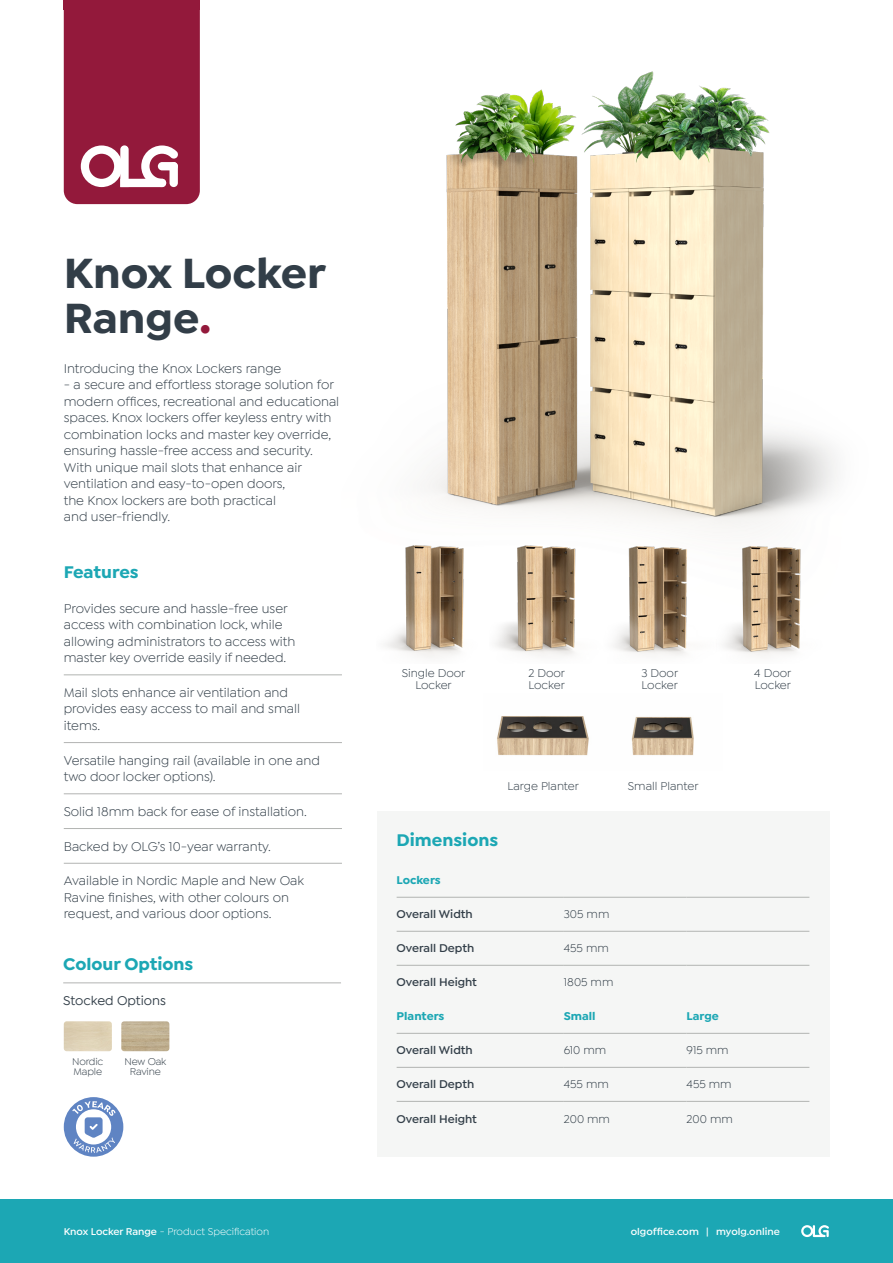
<style>
.page{position:relative;width:893px;height:1263px;background:#fff}
.page>*{position:absolute;margin:0;border:0;box-sizing:border-box;transform-origin:0 0}
.t1{font:700 45px/45px "Isidora Sans";color:#323e48}
.t2{font:700 18px "Isidora Sans";color:#1ca7b4}
.t3{font:13.5px/16.5px "Isidora Sans";color:#323e48}
.t4{font:500 13.5px "Isidora Sans";color:#323e48}
.t5{font:12px/12px "Isidora Sans";color:#323e48}
.t6{font:600 12px "Isidora Sans";color:#323e48}
.t7{font:700 12px "Isidora Sans";color:#1ca7b4}
.t8{font:10.5px "Isidora Sans";color:#fff}
.t9{font:600 10.5px "Isidora Sans";color:#fff}
.t10{font:10.5px/9.9px "Isidora Sans";letter-spacing:-.015em;color:#323e48}
.s1{color:#93193b}
.s2{font-weight:600}
</style>
<div class="page">
<img style="left:427px;top:71px;width:410px;height:457px">
<div style="left:377px;top:811px;width:452px;height:346px;background:#f5f6f5"></div>
<hr style="left:64px;top:742px;width:278px;height:1px;background:#b2b4b2">
<hr style="left:64px;top:828px;width:278px;height:1px;background:#b2b4b2">
<hr style="left:64px;top:863px;width:278px;height:1px;background:#b2b4b2">
<hr style="left:64px;top:675px;width:278px;height:1px;background:#b2b4b2">
<hr style="left:64px;top:793px;width:278px;height:1px;background:#b2b4b2">
<img style="left:64px;top:1021px;width:48px;height:30px">
<img style="left:121px;top:1021px;width:48px;height:30px">
<img style="left:386px;top:545px;width:415px;height:113px">
<svg style="left:64px;top:1097px;width:59px;height:60px"></svg>
<hr style="left:397px;top:897px;width:167px;height:1px;background:#b2b4b2">
<hr style="left:564px;top:897px;width:123px;height:1px;background:#b2b4b2">
<hr style="left:687px;top:897px;width:122px;height:1px;background:#b2b4b2">
<hr style="left:397px;top:931px;width:167px;height:1px;background:#b2b4b2">
<hr style="left:564px;top:931px;width:123px;height:1px;background:#b2b4b2">
<hr style="left:687px;top:931px;width:122px;height:1px;background:#b2b4b2">
<hr style="left:397px;top:965px;width:167px;height:1px;background:#b2b4b2">
<hr style="left:564px;top:965px;width:123px;height:1px;background:#b2b4b2">
<hr style="left:687px;top:965px;width:122px;height:1px;background:#b2b4b2">
<hr style="left:397px;top:1033px;width:167px;height:1px;background:#b2b4b2">
<hr style="left:564px;top:1033px;width:123px;height:1px;background:#b2b4b2">
<hr style="left:687px;top:1033px;width:122px;height:1px;background:#b2b4b2">
<hr style="left:397px;top:1067px;width:167px;height:1px;background:#b2b4b2">
<hr style="left:564px;top:1067px;width:123px;height:1px;background:#b2b4b2">
<hr style="left:687px;top:1067px;width:122px;height:1px;background:#b2b4b2">
<hr style="left:397px;top:1101px;width:167px;height:1px;background:#b2b4b2">
<hr style="left:564px;top:1101px;width:123px;height:1px;background:#b2b4b2">
<hr style="left:687px;top:1101px;width:122px;height:1px;background:#b2b4b2">
<hr style="left:63px;top:982px;width:278px;height:1px;background:#b2b4b2">
<img style="left:497px;top:716px;width:197px;height:40px">
<div style="left:0;top:1199px;width:893px;height:64px;background:#1ca7b4"></div>
<svg style="left:801px;top:1225px;width:28px;height:12px"></svg>
<svg style="left:64px;top:0;width:136px;height:204px;background:#9b2c4b"></svg>
<p class="t1" style="left:64px;top:251px;width:264px">Knox Locker<br>Range<span class="s1">.</span></p>
<p class="t3" style="left:64px;top:360px;width:219px">Introducing the Knox Lockers range</p>
<p class="t3" style="left:64px;top:376px;width:277px">- a secure and effortless storage solution for modern offices, recreational and educational spaces. Knox lockers offer keyless entry with combination locks and master key override, ensuring hassle-free access and security.<br>With unique mail slots that enhance air ventilation and easy-to-open doors,<br>the Knox lockers are both practical<br>and user-friendly.</p>
<p class="t2" style="left:64px;top:561px;width:76px">Features</p>
<p class="t3" style="left:64px;top:600px;width:233px">Provides secure and hassle-free user access with combination lock, while allowing administrators to access with master key override easily if needed.</p>
<p class="t3" style="left:64px;top:684px;width:238px">Mail slots enhance air ventilation and provides easy access to mail and small items.</p>
<p class="t3" style="left:64px;top:752px;width:258px">Versatile hanging rail (available in one and two door locker options).</p>
<p class="t3" style="left:64px;top:803px;width:245px">Solid 18mm back for ease of installation.</p>
<p class="t3" style="left:64px;top:838px;width:209px">Backed by OLG’s 10-year warranty.</p>
<p class="t3" style="left:64px;top:872px;width:242px">Available in Nordic Maple and New Oak<br>Ravine finishes, with other colours on request, and various door options.</p>
<p class="t2" style="left:63px;top:952px;width:132px">Colour Options</p>
<p class="t4" style="left:63px;top:993px;width:104px">Stocked Options</p>
<p class="t10" style="left:72px;top:1056px;width:33px">Nordic<br>Maple</p>
<p class="t10" style="left:125px;top:1056px;width:43px;text-align:center">New Oak<br>Ravine</p>
<p class="t5" style="left:402px;top:667px;width:65px;text-align:center">Single Door<br>Locker</p>
<p class="t5" style="left:528px;top:667px;width:38px">2 Door<br>Locker</p>
<p class="t5" style="left:641px;top:667px;width:38px">3 Door<br>Locker</p>
<p class="t5" style="left:754px;top:667px;width:39px">4 Door<br>Locker</p>
<p class="t5" style="left:507px;top:780px;width:73px">Large Planter</p>
<p class="t5" style="left:628px;top:780px;width:72px">Small Planter</p>
<p class="t2" style="left:397px;top:829px;width:103px">Dimensions</p>
<p class="t7" style="left:397px;top:873px;width:46px">Lockers</p>
<p class="t6" style="left:397px;top:907px;width:78px">Overall Width</p>
<p class="t5" style="left:564px;top:908px;width:47px">305 mm</p>
<p class="t6" style="left:397px;top:941px;width:79px">Overall Depth</p>
<p class="t5" style="left:564px;top:942px;width:47px">455 mm</p>
<p class="t6" style="left:397px;top:975px;width:82px">Overall Height</p>
<p class="t5" style="left:564px;top:976px;width:51px">1805 mm</p>
<p class="t7" style="left:397px;top:1009px;width:49px">Planters</p>
<p class="t7" style="left:564px;top:1009px;width:33px">Small</p>
<p class="t7" style="left:687px;top:1009px;width:34px">Large</p>
<p class="t6" style="left:397px;top:1043px;width:78px">Overall Width</p>
<p class="t5" style="left:564px;top:1044px;width:44px">610 mm</p>
<p class="t5" style="left:687px;top:1044px;width:44px">915 mm</p>
<p class="t6" style="left:397px;top:1077px;width:79px">Overall Depth</p>
<p class="t5" style="left:564px;top:1078px;width:47px">455 mm</p>
<p class="t5" style="left:687px;top:1078px;width:47px">455 mm</p>
<p class="t6" style="left:397px;top:1111px;width:82px">Overall Height</p>
<p class="t5" style="left:564px;top:1112px;width:48px">200 mm</p>
<p class="t5" style="left:687px;top:1112px;width:48px">200 mm</p>
<p class="t8" style="left:64px;top:1225px;width:207px"><span class="s2">Knox Locker Range</span> - Product Specification</p>
<p class="t9" style="left:631px;top:1225px;width:151px">olgoffice.com | myolg.online</p>
</div>
